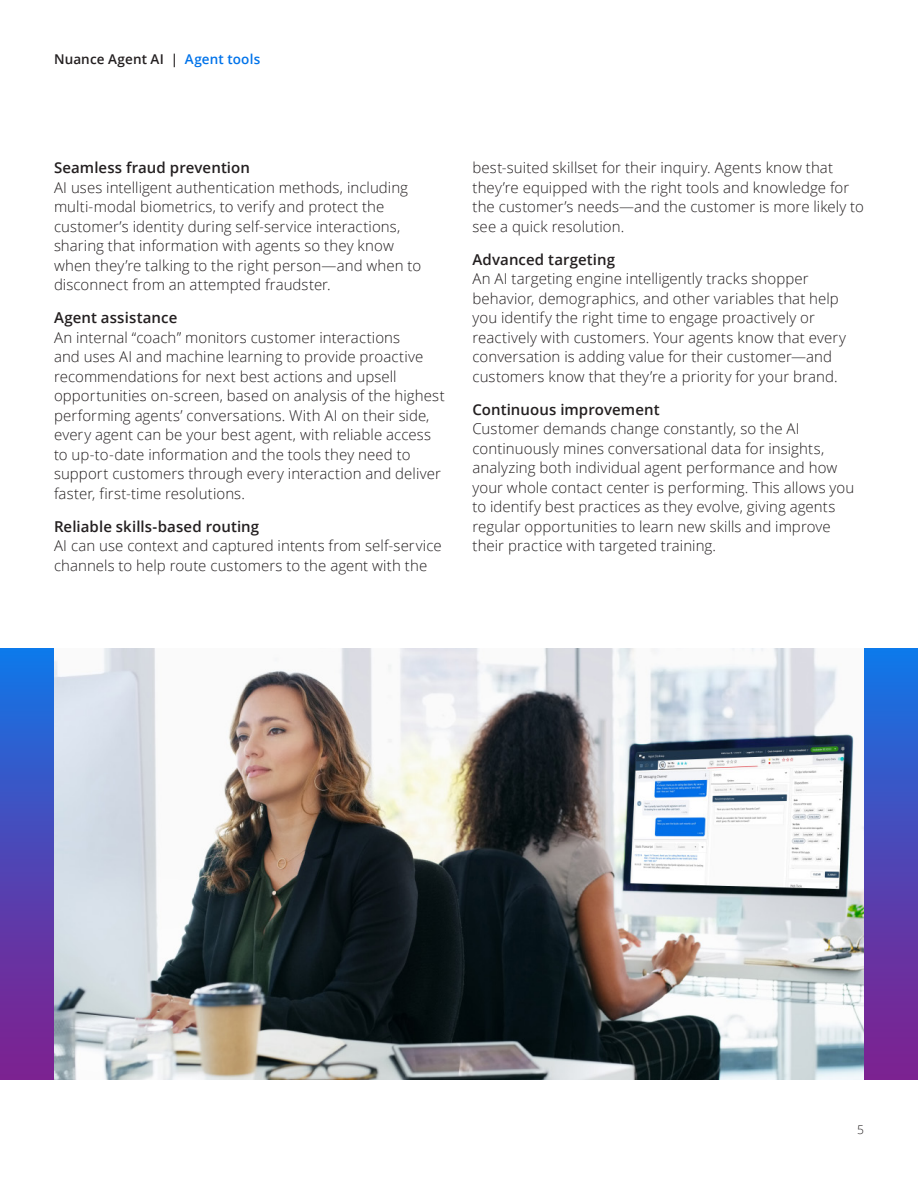
<style>
.page{position:relative;width:918px;height:1188px;background:#fff}
.page>*{position:absolute;margin:0;border:0;box-sizing:border-box;transform-origin:0 0}
.Body_Text_10_13{font:300 15px/19.5px "Open Sans";letter-spacing:.005em;color:#231f20}
.H3_heading_-_10_13_S{font:600 15px "Open Sans";letter-spacing:.005em;color:#231f20}
.t1{font:600 13.5px "Open Sans";letter-spacing:.01em;color:#231f20}
.t2{font:300 12px "Open Sans";color:#231f20}
.s1{color:#0073ea}
</style>
<div class="page">
<div style="left:0;top:648px;width:918px;height:432px;background:linear-gradient(to bottom,#1375e5,#851b8a)"></div>
<img style="left:54px;top:648px;width:810px;height:432px">
<p class="t1" style="left:54px;top:50px;width:208px">Nuance Agent AI | <span class="s1">Agent tools</span></p>
<h3 class="H3_heading_-_10_13_S" style="left:54px;top:158px;width:198px">Seamless fraud prevention</h3>
<p class="Body_Text_10_13" style="left:54px;top:177px;width:369px">AI uses intelligent authentication methods, including multi-modal biometrics, to verify and protect the customer’s identity during self-service interactions, sharing that information with agents so they know when they’re talking to the right person—and when to disconnect from an attempted fraudster.</p>
<h3 class="H3_heading_-_10_13_S" style="left:54px;top:308px;width:125px">Agent assistance</h3>
<p class="Body_Text_10_13" style="left:54px;top:327px;width:392px">An internal “coach” monitors customer interactions<br>and uses AI and machine learning to provide proactive recommendations for next best actions and upsell opportunities on-screen, based on analysis of the highest performing agents’ conversations. With AI on their side, every agent can be your best agent, with reliable access to up-to-date information and the tools they need to support customers through every interaction and deliver faster, first-time resolutions.</p>
<h3 class="H3_heading_-_10_13_S" style="left:54px;top:516px;width:207px">Reliable skills-based routing</h3>
<p class="Body_Text_10_13" style="left:54px;top:536px;width:389px">AI can use context and captured intents from self-service channels to help route customers to the agent with the</p>
<p class="Body_Text_10_13" style="left:472px;top:158px;width:393px">best-suited skillset for their inquiry. Agents know that they’re equipped with the right tools and knowledge for the customer’s needs—and the customer is more likely to see a quick resolution.</p>
<h3 class="H3_heading_-_10_13_S" style="left:472px;top:249px;width:144px">Advanced targeting</h3>
<p class="Body_Text_10_13" style="left:472px;top:269px;width:375px">An AI targeting engine intelligently tracks shopper behavior, demographics, and other variables that help you identify the right time to engage proactively or reactively with customers. Your agents know that every conversation is adding value for their customer—and customers know that they’re a priority for your brand.</p>
<h3 class="H3_heading_-_10_13_S" style="left:472px;top:399px;width:189px">Continuous improvement</h3>
<p class="Body_Text_10_13" style="left:472px;top:419px;width:383px">Customer demands change constantly, so the AI continuously mines conversational data for insights, analyzing both individual agent performance and how your whole contact center is performing. This allows you to identify best practices as they evolve, giving agents regular opportunities to learn new skills and improve their practice with targeted training.</p>
<p class="t2" style="left:857px;top:1121px;width:8px">5</p>
</div>
